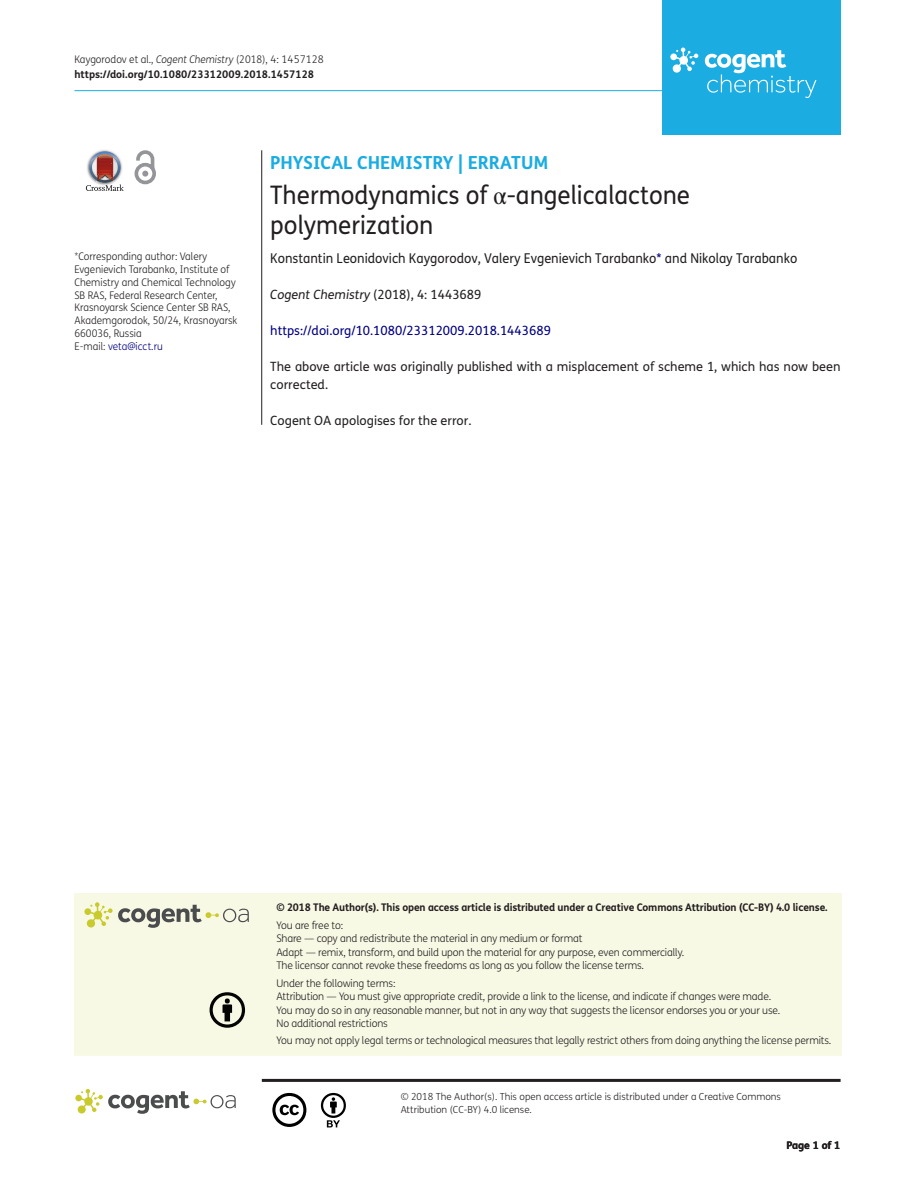
<style>
.page{position:relative;width:915px;height:1191px;background:#fff}
.page>*{position:absolute;margin:0;border:0;box-sizing:border-box;transform-origin:0 0}
.t1{font:25.5px/30px "FS Me Pro";color:#231f20;scale:.95 1}
.t2{font:700 18px "FS Me Pro";color:#1bace1}
.t3{font:13.5px "FS Me Pro";color:#231f20;scale:.95 1}
.t4{font:12.75px/18px "FS Me Pro";color:#231f20}
.t5{font:12.75px "FS Me Pro";color:#000080}
.t6{font:300 10.5px/13.5px "FS Me Pro";letter-spacing:-.015em;color:#231f20}
.t7{font:300 10.5px/12.8px "FS Me Pro";letter-spacing:-.015em;color:#231f20;scale:.95 1}
.t8{font:700 10.5px/15px "FS Me Pro";letter-spacing:-.015em;color:#231f20}
.t9{font:300 9.75px/12.8px "FS Me Pro";color:#231f20}
.s1{font-weight:300}
.s2{font-weight:300;font-style:italic}
.s3{color:#000080}
.s4{font-family:"STIX"}
.s5{font-style:italic}
</style>
<div class="page">
<hr style="left:74px;top:90px;width:766px;height:1px;background:#1bace1">
<svg style="left:86px;top:151px;width:38px;height:40px"></svg>
<svg style="left:134px;top:150px;width:22px;height:34px"></svg>
<hr style="left:261px;top:150px;width:1px;height:275px;background:#231f20">
<hr style="left:262px;top:1078px;width:578px;height:3px;background:#231f20">
<svg style="left:75px;top:1089px;width:161px;height:24px"></svg>
<svg style="left:272px;top:1093px;width:34px;height:34px"></svg>
<svg style="left:321px;top:1093px;width:25px;height:34px"></svg>
<div style="left:661px;top:0;width:179px;height:134px;background:#1bace1"></div>
<svg style="left:670px;top:48px;width:28px;height:25px"></svg>
<svg style="left:704px;top:50px;width:112px;height:48px"></svg>
<div style="left:74px;top:893px;width:767px;height:162px;background:#f8f9e5"></div>
<svg style="left:118px;top:904px;width:131px;height:23px;background:#c7c8b8"></svg>
<svg style="left:84px;top:902px;width:28px;height:25px"></svg>
<svg style="left:209px;top:992px;width:36px;height:35px"></svg>
<p class="t8" style="left:74px;top:51px;width:251px"><span class="s1">Kaygorodov et al.,</span> <span class="s2">Cogent Chemistry</span> <span class="s1">(2018), 4: 1457128 </span>https://doi.org/10.1080/23312009.2018.1457128</p>
<p class="t7" style="left:74px;top:250px;width:173px">*Corresponding author: Valery<br>Evgenievich Tarabanko, Institute of<br>Chemistry and Chemical Technology<br>SB RAS, Federal Research Center,<br>Krasnoyarsk Science Center SB RAS,<br>Akademgorodok, 50/24, Krasnoyarsk<br>660036, Russia<br>E-mail: <span class="s3">veta@icct.ru</span></p>
<h2 class="t2" style="left:270px;top:149px;width:280px">PHYSICAL CHEMISTRY | ERRATUM</h2>
<h1 class="t1" style="left:270px;top:179px;width:443px">Thermodynamics of <span class="s4">α</span>-angelicalactone polymerization</h1>
<p class="t3" style="left:270px;top:249px;width:556px">Konstantin Leonidovich Kaygorodov, Valery Evgenievich Tarabanko<span class="s3">*</span> and Nikolay Tarabanko</p>
<p class="t4" style="left:270px;top:285px;width:213px"><span class="s5">Cogent Chemistry</span> (2018), 4: 1443689</p>
<p class="t5" style="left:270px;top:322px;width:282px">https://doi.org/10.1080/23312009.2018.1443689</p>
<p class="t4" style="left:270px;top:357px;width:571px">The above article was originally published with a misplacement of scheme 1, which has now been corrected.</p>
<p class="t4" style="left:270px;top:411px;width:203px">Cogent OA apologises for the error.</p>
<p class="t8" style="left:276px;top:899px;width:552px">© 2018 The Author(s). This open access article is distributed under a Creative Commons Attribution (CC-BY) 4.0 license.</p>
<p class="t6" style="left:276px;top:918px;width:409px">You are free to:<br>Share — copy and redistribute the material in any medium or format<br>Adapt — remix, transform, and build upon the material for any purpose, even commercially.<br>The licensor cannot revoke these freedoms as long as you follow the license terms.</p>
<p class="t6" style="left:276px;top:976px;width:505px">Under the following terms:<br>Attribution — You must give appropriate credit, provide a link to the license, and indicate if changes were made.<br>You may do so in any reasonable manner, but not in any way that suggests the licensor endorses you or your use.<br>No additional restrictions</p>
<p class="t6" style="left:276px;top:1033px;width:556px">You may not apply legal terms or technological measures that legally restrict others from doing anything the license permits.</p>
<p class="t9" style="left:400px;top:1090px;width:381px">© 2018 The Author(s). This open access article is distributed under a Creative Commons<br>Attribution (CC-BY) 4.0 license.</p>
<p class="t8" style="left:786px;top:1137px;width:56px">Page 1 of 1</p>
</div>
